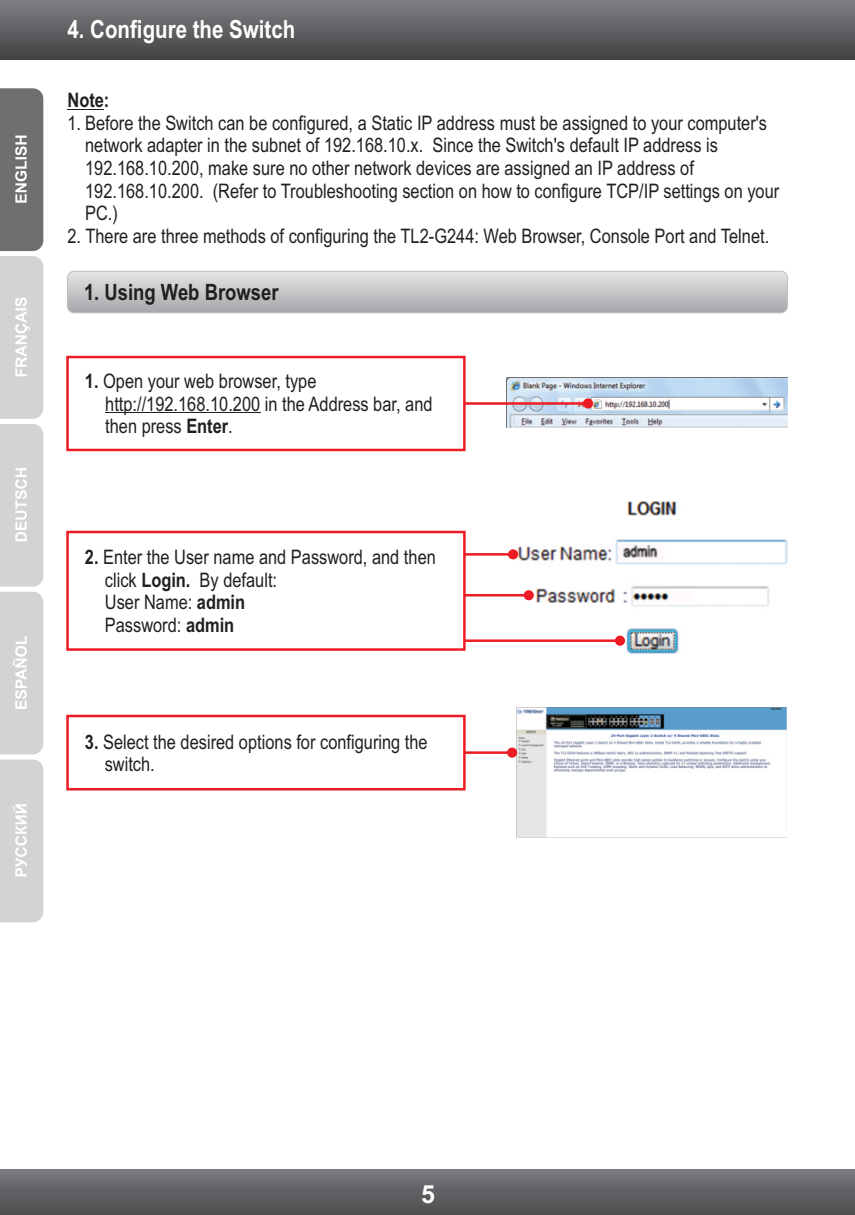
<style>
.page{position:relative;width:855px;height:1215px;background:#fff}
.page>*{position:absolute;margin:0;border:0;box-sizing:border-box;transform-origin:0 0}
.t1{font:700 25px "Arial Narrow";color:#fff}
.t2{font:700 25px "Arial";color:#fff}
.t3{font:700 22.5px "Arial Narrow";color:#231f20}
.t4{font:20px/22.8px "Arial Narrow";color:#231f20}
.t5{font:700 20px "Arial Narrow";color:#231f20}
.s1{font-weight:700}
</style>
<div class="page">
<svg style="left:0;top:88px;width:43px;height:666px;background:#bdbfc0"></svg>
<svg style="left:0;top:760px;width:43px;height:162px;background:#d3d5d6"></svg>
<div style="left:0;top:0;width:855px;height:59px;background:linear-gradient(to bottom,#7d7f82,#434244)"></div>
<div style="left:0;top:1170px;width:855px;height:45px;background:linear-gradient(to bottom,#77797c,#4b4c4e)"></div>
<hr style="left:68px;top:109px;width:36px;height:1px;background:#231f20">
<div style="left:67px;top:271px;width:720px;height:42px;background:linear-gradient(to bottom,#e4e6e7,#a6a8ab);border-radius:7px"></div>
<div style="left:67px;top:271px;width:721px;height:42px;border:1px solid #bcbec0;border-radius:7px"></div>
<img style="left:593px;top:377px;width:194px;height:51px">
<svg style="left:66px;top:355px;width:527px;height:97px"></svg>
<hr style="left:105px;top:412px;width:155px;height:1px;background:#231f20">
<img style="left:517px;top:502px;width:270px;height:151px">
<img style="left:516px;top:707px;width:270px;height:131px">
<svg style="left:467px;top:549px;width:51px;height:10px"></svg>
<svg style="left:467px;top:590px;width:67px;height:10px"></svg>
<svg style="left:467px;top:636px;width:158px;height:10px"></svg>
<svg style="left:66px;top:530px;width:401px;height:121px"></svg>
<svg style="left:66px;top:713px;width:451px;height:79px"></svg>
<p class="t1" style="left:68px;top:20px;width:229px">4. Configure the Switch</p>
<p class="t5" style="left:68px;top:92px;width:43px">Note:</p>
<p class="t4" style="left:85px;top:113px;width:696px;text-indent:-18px">1. Before the Switch can be configured, a Static IP address must be assigned to your computer's network adapter in the subnet of 192.168.10.x. Since the Switch's default IP address is 192.168.10.200, make sure no other network devices are assigned an IP address of 192.168.10.200. (Refer to Troubleshooting section on how to configure TCP/IP settings on your PC.)</p>
<p class="t4" style="left:68px;top:226px;width:703px">2. There are three methods of configuring the TL2-G244: Web Browser, Console Port and Telnet.</p>
<p class="t3" style="left:84px;top:284px;width:196px">1. Using Web Browser</p>
<p class="t4" style="left:105px;top:371px;width:329px;text-indent:-20px"><span class="s1">1.</span> Open your web browser, type http://192.168.10.200 in the Address bar, and then press <span class="s1">Enter</span>.</p>
<p class="t4" style="left:105px;top:547px;width:333px;text-indent:-20px"><span class="s1">2.</span> Enter the User name and Password, and then click <span class="s1">Login.</span> By default:<br>User Name: <span class="s1">admin<br></span>Password: <span class="s1">admin</span></p>
<p class="t4" style="left:105px;top:732px;width:325px;text-indent:-20px"><span class="s1">3.</span> Select the desired options for configuring the switch.</p>
<p class="t2" style="left:421px;top:1185px;width:15px">5</p>
</div>
